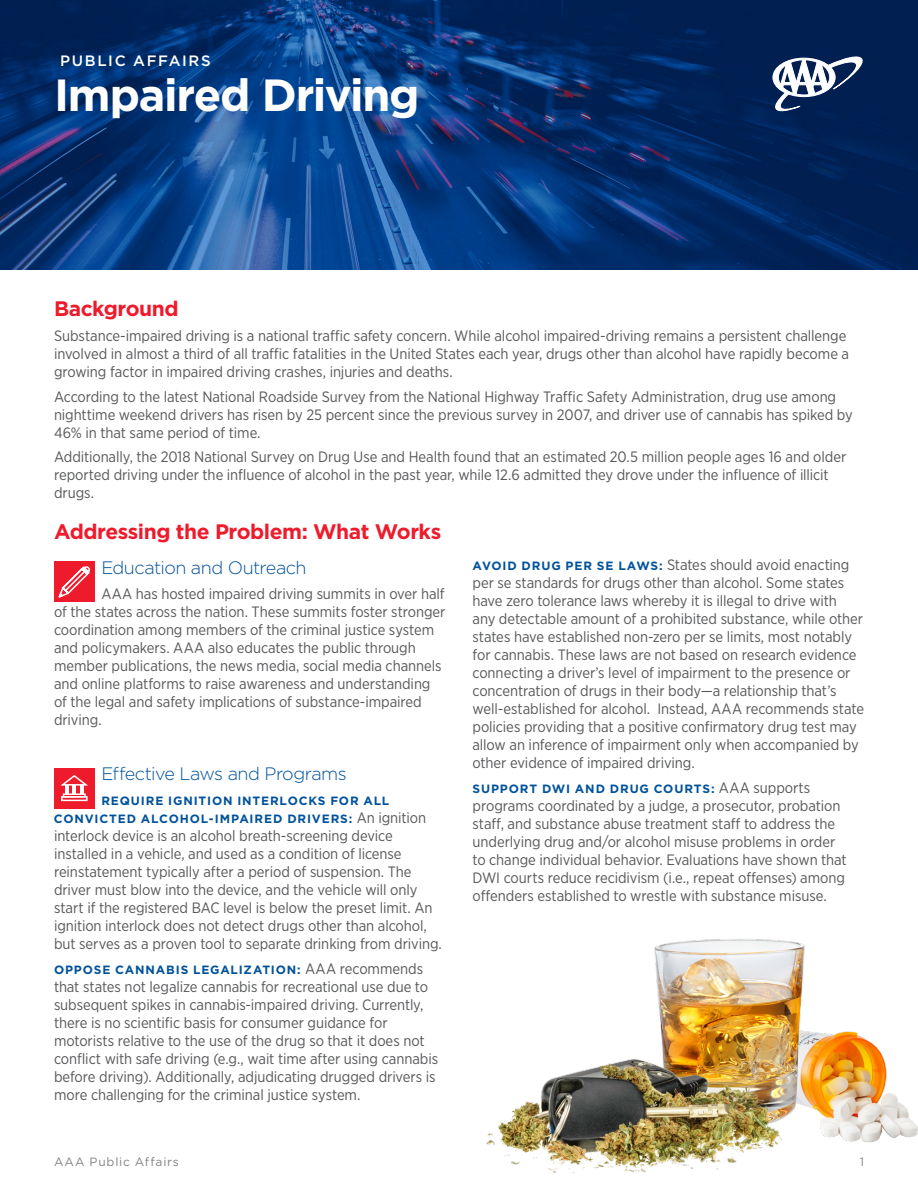
<style>
.page{position:relative;width:918px;height:1188px;background:#fff}
.page>*{position:absolute;margin:0;border:0;box-sizing:border-box;transform-origin:0 0}
.t1{font:700 45px "Gotham";letter-spacing:-.03em;color:#fff}
.Section_Head{font:700 21px "Gotham";letter-spacing:-.025em;color:#ee1b2c}
.Section_Head_1st{font:700 21px "Gotham";letter-spacing:-.025em;color:#ee1b2c}
.Section_Subhead{font:300 18px "Gotham";letter-spacing:-.03em;color:#01529b}
.Body_Copy{font:15px/18px "Gotham Narrow";letter-spacing:-.005em;color:#57585a}
.Text{font:15px/18px "Gotham Narrow";letter-spacing:-.005em;color:#57585a}
.t2{font:500 15px "Gotham";letter-spacing:.11em;color:#fff}
.Body_Copy-2{font:700 12px/18px "Gotham";letter-spacing:.07em;color:#01529b}
.t3{font:12px "Gotham";letter-spacing:.065em;color:#808285}
.s1{font-family:"Gotham Narrow";font-weight:400;font-size:15px;color:#57585a}
.s2{font-family:"Gotham";font-weight:700;font-size:12px;color:#01529b}
</style>
<div class="page">
<img style="left:0;top:0;width:918px;height:270px">
<div style="left:54px;top:562px;width:41px;height:40px;background:#ee1b2c"></div>
<div style="left:54px;top:768px;width:41px;height:40px;background:#ee1b2c"></div>
<svg style="left:58px;top:566px;width:32px;height:32px"></svg>
<svg style="left:60px;top:775px;width:28px;height:27px"></svg>
<div style="left:63px;top:793px;width:23px;height:5px;border:2px solid #fff"></div>
<img style="left:486px;top:939px;width:432px;height:234px">
<svg style="left:772px;top:56px;width:92px;height:56px"></svg>
<p class="t2" style="left:60px;top:53px;width:152px">PUBLIC AFFAIRS</p>
<p class="t1" style="left:54px;top:70px;width:367px">Impaired Driving</p>
<p class="Section_Head_1st" style="left:54px;top:297px;width:126px">Background</p>
<p class="Text" style="left:54px;top:326px;width:797px">Substance-impaired driving is a national traffic safety concern. While alcohol impaired-driving remains a persistent challenge involved in almost a third of all traffic fatalities in the United States each year, drugs other than alcohol have rapidly become a growing factor in impaired driving crashes, injuries and deaths.</p>
<p class="Text" style="left:54px;top:387px;width:800px">According to the latest National Roadside Survey from the National Highway Traffic Safety Administration, drug use among nighttime weekend drivers has risen by 25 percent since the previous survey in 2007, and driver use of cannabis has spiked by<br>46% in that same period of time.</p>
<p class="Text" style="left:54px;top:448px;width:794px">Additionally, the 2018 National Survey on Drug Use and Health found that an estimated 20.5 million people ages 16 and older reported driving under the influence of alcohol in the past year, while 12.6 admitted they drove under the influence of illicit drugs.</p>
<p class="Section_Head" style="left:54px;top:519px;width:389px">Addressing the Problem: What Works</p>
<p class="Section_Subhead" style="left:101px;top:558px;width:207px">Education and Outreach</p>
<p class="Body_Copy" style="left:54px;top:584px;width:393px;text-indent:47px">AAA has hosted impaired driving summits in over half of the states across the nation. These summits foster stronger coordination among members of the criminal justice system and policymakers. AAA also educates the public through member publications, the news media, social media channels and online platforms to raise awareness and understanding of the legal and safety implications of substance-impaired driving.</p>
<p class="Section_Subhead" style="left:101px;top:764px;width:247px">Effective Laws and Programs</p>
<p class="Body_Copy-2" style="left:54px;top:791px;width:374px;text-indent:47px">REQUIRE IGNITION INTERLOCKS FOR ALL<br>CONVICTED ALCOHOL-IMPAIRED DRIVERS: <span class="s1">An ignition</span></p>
<p class="Body_Copy" style="left:54px;top:826px;width:389px">interlock device is an alcohol breath-screening device installed in a vehicle, and used as a condition of license reinstatement typically after a period of suspension. The driver must blow into the device, and the vehicle will only start if the registered BAC level is below the preset limit. An ignition interlock does not detect drugs other than alcohol, but serves as a proven tool to separate drinking from driving.</p>
<p class="Body_Copy-2" style="left:54px;top:960px;width:371px">OPPOSE CANNABIS LEGALIZATION: <span class="s1">AAA recommends</span></p>
<p class="Body_Copy" style="left:54px;top:977px;width:386px">that states not legalize cannabis for recreational use due to subsequent spikes in cannabis-impaired driving. Currently, there is no scientific basis for consumer guidance for motorists relative to the use of the drug so that it does not conflict with safe driving (e.g., wait time after using cannabis before driving). Additionally, adjudicating drugged drivers is more challenging for the criminal justice system.</p>
<p class="Body_Copy" style="left:472px;top:556px;width:393px"><span class="s2">AVOID DRUG PER SE LAWS:</span> States should avoid enacting per se standards for drugs other than alcohol. Some states have zero tolerance laws whereby it is illegal to drive with<br>any detectable amount of a prohibited substance, while other states have established non-zero per se limits, most notably for cannabis. These laws are not based on research evidence connecting a driver’s level of impairment to the presence or concentration of drugs in their body—a relationship that’s well-established for alcohol. Instead, AAA recommends state policies providing that a positive confirmatory drug test may allow an inference of impairment only when accompanied by other evidence of impaired driving.</p>
<p class="Body_Copy-2" style="left:472px;top:780px;width:339px">SUPPORT DWI AND DRUG COURTS: <span class="s1">AAA supports</span></p>
<p class="Body_Copy" style="left:473px;top:797px;width:376px">programs coordinated by a judge, a prosecutor, probation staff, and substance abuse treatment staff to address the underlying drug and/or alcohol misuse problems in order to change individual behavior. Evaluations have shown that DWI courts reduce recidivism (i.e., repeat offenses) among offenders established to wrestle with substance misuse.</p>
<p class="t3" style="left:54px;top:1155px;width:126px">AAA Public Affairs</p>
<p class="t3" style="left:860px;top:1155px;width:6px">1</p>
</div>
